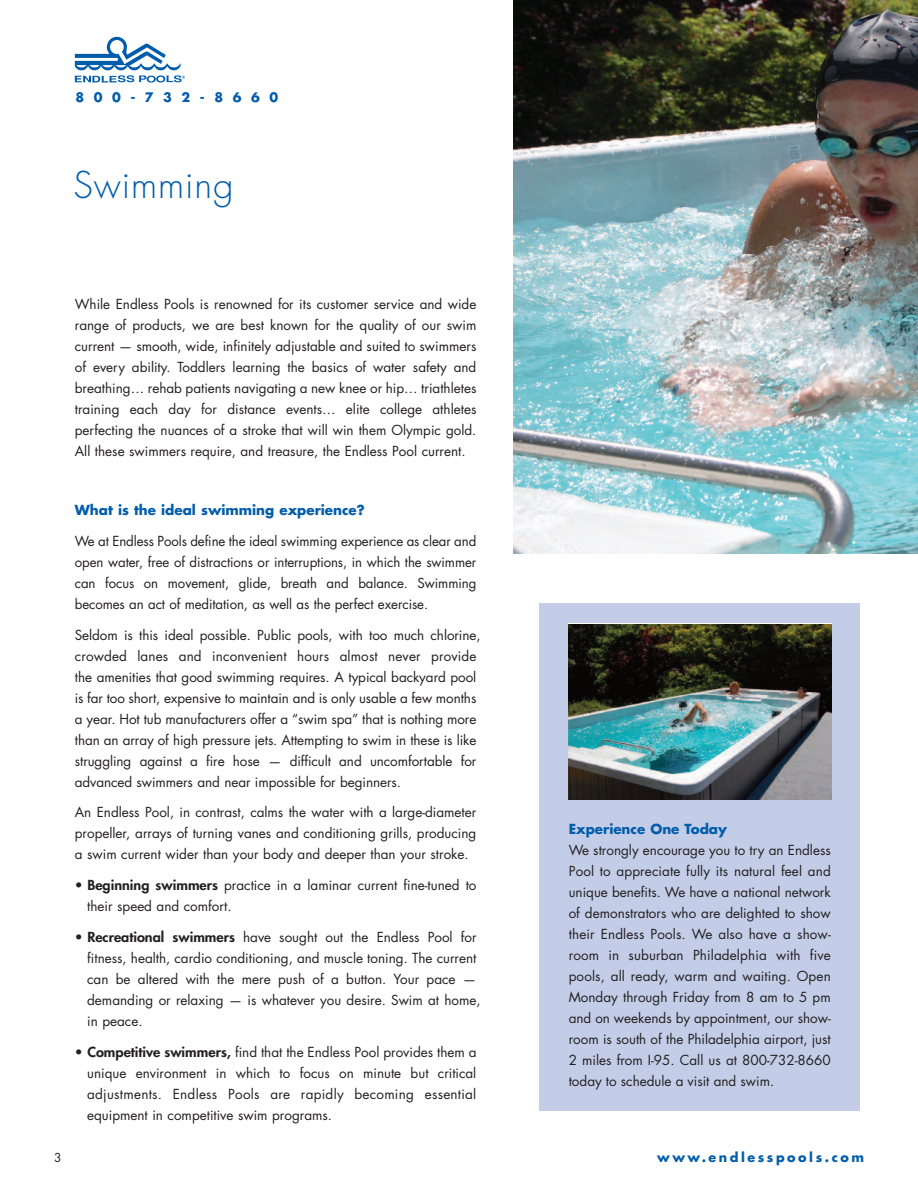
<style>
.page{position:relative;width:918px;height:1188px;background:#fff}
.page>*{position:absolute;margin:0;border:0;box-sizing:border-box;transform-origin:0 0}
.t1{font:300 36px "Futura";letter-spacing:.025em;color:#015dab}
.t2{font:13.5px/21px "Futura";color:#231f20;text-align:justify}
.t3{font:700 13.5px "Futura";color:#015dab}
.t4{font:700 12.75px "Futura";letter-spacing:.2em;color:#015dab}
.t5{font:700 12.75px "Futura";letter-spacing:.75em;color:#015dab}
.t6{font:12px "Futura";color:#231f20}
.s1{font-weight:800}
</style>
<div class="page">
<img style="left:74px;top:36px;width:111px;height:47px">
<div style="left:539px;top:604px;width:321px;height:507px;background:#c3cde7"></div>
<img style="left:514px;top:0;width:404px;height:554px">
<img style="left:569px;top:624px;width:263px;height:175px">
<p class="t5" style="left:75px;top:92px;width:204px">800-732-8660</p>
<h1 class="t1" style="left:74px;top:169px;width:161px">Swimming</h1>
<p class="t2" style="left:75px;top:295px;width:403px">While Endless Pools is renowned for its customer service and wide range of products, we are best known for the quality of our swim current — smooth, wide, infinitely adjustable and suited to swimmers of every ability. Toddlers learning the basics of water safety and breathing… rehab patients navigating a new knee or hip… triathletes training each day for distance events… elite college athletes perfecting the nuances of a stroke that will win them Olympic gold.<br>All these swimmers require, and treasure, the Endless Pool current.</p>
<p class="t3" style="left:75px;top:504px;width:292px">What is the ideal swimming experience?</p>
<p class="t2" style="left:75px;top:532px;width:403px">We at Endless Pools define the ideal swimming experience as clear and open water, free of distractions or interruptions, in which the swimmer can focus on movement, glide, breath and balance. Swimming becomes an act of meditation, as well as the perfect exercise.</p>
<p class="t2" style="left:75px;top:625px;width:407px;text-align:left">Seldom is this ideal possible. Public pools, with too much chlorine, crowded lanes and inconvenient hours almost never provide the amenities that good swimming requires. A typical backyard pool is far too short, expensive to maintain and is only usable a few months a year. Hot tub manufacturers offer a “swim spa” that is nothing more than an array of high pressure jets. Attempting to swim in these is like struggling against a fire hose — difficult and uncomfortable for advanced swimmers and near impossible for beginners.</p>
<p class="t2" style="left:75px;top:803px;width:403px">An Endless Pool, in contrast, calms the water with a large-diameter propeller, arrays of turning vanes and conditioning grills, producing a swim current wider than your body and deeper than your stroke.</p>
<p class="t2" style="left:87px;top:876px;width:391px;text-indent:-12px">• <span class="s1">Beginning swimmers</span> practice in a laminar current fine-tuned to their speed and comfort.</p>
<p class="t2" style="left:87px;top:928px;width:395px;text-align:left;text-indent:-12px">• <span class="s1">Recreational swimmers</span> have sought out the Endless Pool for fitness, health, cardio conditioning, and muscle toning. The current can be altered with the mere push of a button. Your pace — demanding or relaxing — is whatever you desire. Swim at home, in peace.</p>
<p class="t2" style="left:87px;top:1042px;width:391px;text-indent:-12px">• <span class="s1">Competitive swimmers,</span> find that the Endless Pool provides them a unique environment in which to focus on minute but critical adjustments. Endless Pools are rapidly becoming essential equipment in competitive swim programs.</p>
<p class="t3" style="left:569px;top:823px;width:160px">Experience One Today</p>
<p class="t2" style="left:569px;top:841px;width:264px">We strongly encourage you to try an Endless Pool to appreciate fully its natural feel and unique benefits. We have a national network of demonstrators who are delighted to show their Endless Pools. We also have a show&shy;room in suburban Philadelphia with five pools, all ready, warm and waiting. Open Monday through Friday from 8 am to 5 pm and on weekends by appointment, our show&shy;room is south of the Philadelphia airport, just 2 miles from I-95. Call us at 800-732-8660 today to schedule a visit and swim.</p>
<p class="t6" style="left:54px;top:1152px;width:9px">3</p>
<p class="t4" style="left:657px;top:1151px;width:208px">www.endlesspools.com</p>
</div>
